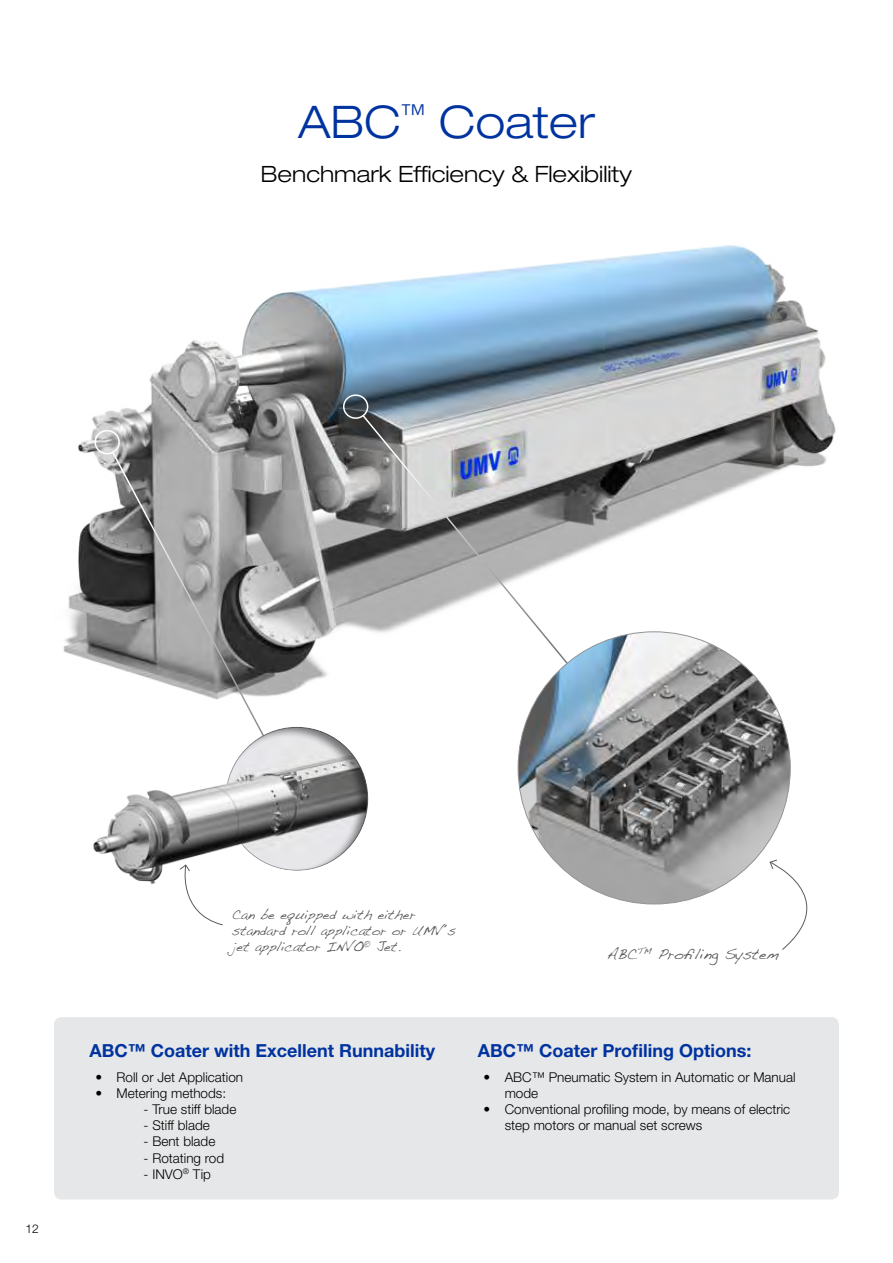
<style>
.page{position:relative;width:893px;height:1263px;background:#fff}
.page>*{position:absolute;margin:0;border:0;box-sizing:border-box;transform-origin:0 0}
.t1{font:300 expanded 45px "Helvetica Neue LT Std";color:#0033a0}
.t2{font:300 expanded 22.5px "Helvetica Neue LT Std";color:#000}
.t3{font:700 18px "Helvetica Neue LT Std";color:#0033a0}
.t4{font:15px "Handwriting Dakota";color:#000}
.t5{font:300 13.5px/16.2px "Helvetica Neue LT Std";color:#000}
.t6{font:13.5px/16.2px "Handwriting Dakota";color:#000}
.t7{font:300 12px "Helvetica Neue LT Std";color:#000}
</style>
<div class="page">
<div style="left:54px;top:1017px;width:785px;height:182px;background:#e6e7e8;border-radius:8px"></div>
<img style="left:63px;top:245px;width:773px;height:466px">
<svg style="left:769px;top:859px;width:39px;height:91px"></svg>
<svg style="left:187px;top:892px;width:36px;height:34px"></svg>
<svg style="left:361px;top:414px;width:209px;height:252px"></svg>
<svg style="left:111px;top:450px;width:156px;height:275px;background:#9c9c9c"></svg>
<div style="left:343px;top:394px;width:25px;height:25px;border:2px solid #fff;border-radius:50%"></div>
<div style="left:94px;top:430px;width:26px;height:24px;border:2px solid #fff;border-radius:50%"></div>
<img style="left:518px;top:632px;width:272px;height:272px;border-radius:136px">
<div style="left:224px;top:725px;width:147px;height:147px;background:#000;opacity:.5"></div>
<img style="left:93px;top:752px;width:204px;height:140px">
<h1 class="t1" style="left:298px;top:96px;width:298px">ABC<sup>™</sup> Coater</h1>
<h2 class="t2" style="left:261px;top:161px;width:373px">Benchmark Efficiency &amp; Flexibility</h2>
<p class="t7" style="left:26px;top:1222px;width:15px">12</p>
<p class="t6" style="left:232px;top:906px;width:226px">Can be equipped with either standard roll applicator or UMV´s jet applicator INVO<sup>®</sup> Jet.</p>
<p class="t4" style="left:607px;top:945px;width:174px">ABC<sup>TM</sup> Profiling System</p>
<h3 class="t3" style="left:90px;top:1039px;width:347px">ABC™ Coater with Excellent Runnability</h3>
<p class="t5" style="left:95px;top:1068px;width:149px">• Roll or Jet Application</p>
<p class="t5" style="left:95px;top:1084px;width:132px">• Metering methods:</p>
<p class="t5" style="left:144px;top:1101px;width:94px">- True stiff blade</p>
<p class="t5" style="left:144px;top:1117px;width:68px">- Stiff blade</p>
<p class="t5" style="left:144px;top:1133px;width:73px">- Bent blade</p>
<p class="t5" style="left:144px;top:1149px;width:82px">- Rotating rod</p>
<p class="t5" style="left:144px;top:1165px;width:69px">- INVO<sup>®</sup> Tip</p>
<h3 class="t3" style="left:478px;top:1039px;width:275px">ABC™ Coater Profiling Options:</h3>
<p class="t5" style="left:505px;top:1068px;width:292px;text-indent:-21px">• ABC™ Pneumatic System in Automatic or Manual mode</p>
<p class="t5" style="left:505px;top:1101px;width:287px;text-indent:-21px">• Conventional profiling mode, by means of electric step motors or manual set screws</p>
</div>
